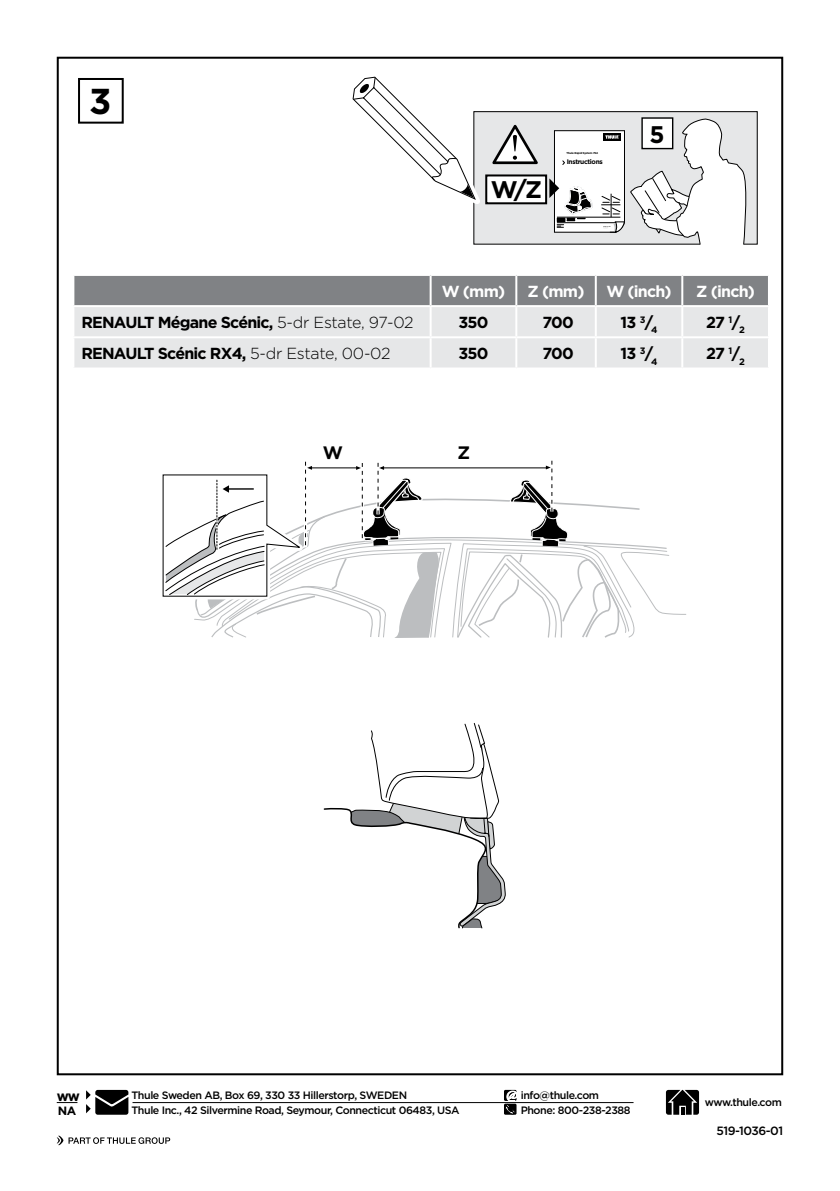
<style>
.page{position:relative;width:840px;height:1191px;background:#fff}
.page>*{position:absolute;margin:0;border:0;box-sizing:border-box;transform-origin:0 0}
.t1{font:700 36px "Gotham";color:#000}
.t2{font:700 24px "Gotham";color:#000}
.t3{font:700 18px "Gotham";color:#000}
.t4{font:700 16px "Gotham";letter-spacing:-.05em;color:#000}
.t5{font:700 16px "Gotham";letter-spacing:-.05em;color:#fff}
.t6{font:700 14px "Gotham";color:#000}
.t7{font:500 12px "Gotham";letter-spacing:-.04em;color:#000}
.t8{font:700 12px "Gotham";color:#000}
.t9{font:500 10.6px/14.8px "Gotham";letter-spacing:-.04em;color:#000}
.t10{font:700 6.6px "Gotham";letter-spacing:-.05em;color:#000}
.t11{font:700 2.8px "Gotham";letter-spacing:-.05em;color:#000}
.s1{font-weight:300}
</style>
<div class="page">
<div style="left:78px;top:78px;width:46px;height:46px;border:2px solid #000"></div>
<svg style="left:57px;top:1102px;width:20px;height:1px"></svg>
<hr style="left:132px;top:1102px;width:501px;height:1px;background:#000">
<svg style="left:665px;top:1089px;width:33px;height:25px"></svg>
<svg style="left:504px;top:1090px;width:12px;height:24px"></svg>
<svg style="left:57px;top:1135px;width:113px;height:10px"></svg>
<svg style="left:86px;top:1090px;width:42px;height:24px"></svg>
<div style="left:74px;top:276px;width:693px;height:29px;background:#808285"></div>
<div style="left:74px;top:307px;width:693px;height:60px;background:#e6e7e8"></div>
<hr style="left:429px;top:276px;width:2px;height:29px;background:#fff">
<hr style="left:515px;top:276px;width:2px;height:29px;background:#fff">
<hr style="left:594px;top:276px;width:2px;height:29px;background:#fff">
<hr style="left:681px;top:276px;width:2px;height:29px;background:#fff">
<hr style="left:429px;top:307px;width:2px;height:29px;background:#fff">
<hr style="left:515px;top:307px;width:2px;height:29px;background:#fff">
<hr style="left:594px;top:307px;width:2px;height:29px;background:#fff">
<hr style="left:681px;top:307px;width:2px;height:29px;background:#fff">
<hr style="left:72px;top:336px;width:358px;height:2px;background:#fff">
<hr style="left:682px;top:336px;width:87px;height:2px;background:#fff">
<div style="left:473px;top:112px;width:283px;height:132px;background:#e6e7e8"></div>
<div style="left:473px;top:111px;width:284px;height:134px;border:1px solid #000"></div>
<div style="left:486px;top:175px;width:60px;height:28px;background:#fff"></div>
<div style="left:485px;top:174px;width:62px;height:30px;border:2px solid #000"></div>
<svg style="left:352px;top:76px;width:185px;height:137px"></svg>
<svg style="left:549px;top:118px;width:199px;height:127px"></svg>
<svg style="left:156px;top:329px;width:530px;height:600px"></svg>
<h1 class="t1" style="left:89px;top:77px;width:24px">3</h1>
<h2 class="t2" style="left:490px;top:174px;width:53px">W/Z</h2>
<p class="t11" style="left:566px;top:152px;width:33px">Thule Rapid System 754</p>
<p class="t10" style="left:566px;top:157px;width:38px">Instructions</p>
<h2 class="t2" style="left:649px;top:119px;width:17px">5</h2>
<h3 class="t5" style="left:441px;top:281px;width:65px">W (mm)</h3>
<h3 class="t5" style="left:527px;top:281px;width:58px">Z (mm)</h3>
<h3 class="t5" style="left:606px;top:281px;width:67px">W (inch)</h3>
<h3 class="t5" style="left:695px;top:281px;width:60px">Z (inch)</h3>
<h3 class="t4" style="left:81px;top:312px;width:333px">RENAULT Mégane Scénic, <span class="s1">5-dr Estate, 97-02</span></h3>
<h3 class="t4" style="left:458px;top:312px;width:32px">350</h3>
<h3 class="t4" style="left:542px;top:312px;width:33px">700</h3>
<h3 class="t4" style="left:620px;top:312px;width:38px">13 <sup>3</sup>/<sub>4</sub></h3>
<h3 class="t4" style="left:705px;top:312px;width:40px">27 <sup>1</sup>/<sub>2</sub></h3>
<h3 class="t4" style="left:81px;top:343px;width:310px">RENAULT Scénic RX4, <span class="s1">5-dr Estate, 00-02</span></h3>
<h3 class="t4" style="left:458px;top:343px;width:32px">350</h3>
<h3 class="t4" style="left:542px;top:343px;width:33px">700</h3>
<h3 class="t4" style="left:620px;top:343px;width:38px">13 <sup>3</sup>/<sub>4</sub></h3>
<h3 class="t4" style="left:705px;top:343px;width:40px">27 <sup>1</sup>/<sub>2</sub></h3>
<h3 class="t3" style="left:322px;top:441px;width:22px">W</h3>
<h3 class="t3" style="left:457px;top:441px;width:14px">Z</h3>
<h3 class="t6" style="left:57px;top:1086px;width:25px">ww</h3>
<p class="t8" style="left:58px;top:1102px;width:20px">NA</p>
<p class="t9" style="left:520px;top:1088px;width:111px">info@thule.com<br>Phone: 800-238-2388</p>
<p class="t9" style="left:131px;top:1088px;width:329px">Thule Sweden AB, Box 69, 330 33 Hillerstorp, SWEDEN<br>Thule Inc., 42 Silvermine Road, Seymour, Connecticut 06483, USA</p>
<p class="t9" style="left:704px;top:1095px;width:78px">www.thule.com</p>
<p class="t7" style="left:716px;top:1122px;width:68px">519-1036-01</p>
</div>
